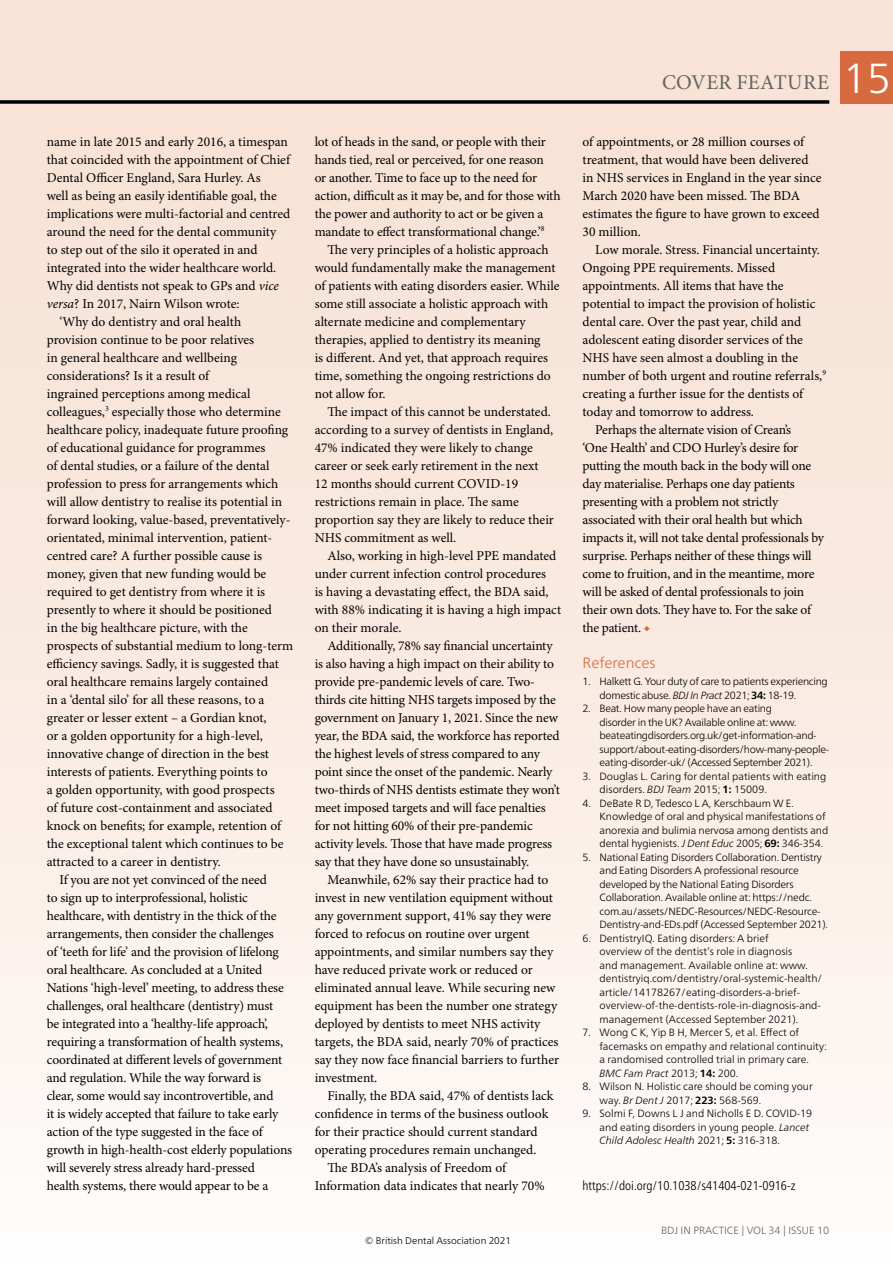
<style>
.page{position:relative;width:893px;height:1263px;background:#fff}
.page>*{position:absolute;margin:0;border:0;box-sizing:border-box;transform-origin:0 0}
.NoXML_page_numbers{font:300 42px "Frutiger Neue LT Pro";color:#fff}
.NoXML_category{font:21px "Minion Pro";letter-spacing:.015em;color:#656361}
.Bibliography_Heading{font:300 15px "Frutiger Neue LT Pro";color:#d86a3f}
.Para_body{font:13.5px/18px "Minion Pro";letter-spacing:-.005em;color:#000}
.Para_body_1st{font:13.5px/18px "Minion Pro";color:#000}
.NoXML_DOI{font:300 condensed 12.75px "Frutiger Neue LT Pro";color:#000}
.t1{font:300 10.5px/13.5px "Frutiger Neue LT Pro";letter-spacing:-.01em;color:#000}
.t2{font:300 10.5px/13.5px "Frutiger Neue LT Pro";letter-spacing:-.03em;color:#000}
.NoXML_footer{font:300 10.5px "Frutiger Neue LT Pro";color:#656361}
.NoXML_Hidden_for_Onl{font:300 9.75px "Frutiger Neue LT Pro";color:#000}
.s1{font-style:italic}
.s2{color:#d86a3f}
.s3{font-weight:700}
.s4{font-family:"Frutiger Neue LT Pro Light 2";font-weight:400}
</style>
<div class="page">
<div style="left:0;top:0;width:893px;height:1263px;background:linear-gradient(to bottom,#f7dfd0,#fdfaf8)"></div>
<hr style="left:0;top:100px;width:829px;height:3px;background:#000">
<div style="left:840px;top:51px;width:53px;height:52px;background:#d86a3f"></div>
<p class="Para_body_1st" style="left:47px;top:133px;width:245px">name in late 2015 and early 2016, a timespan that coincided with the appointment of Chief Dental Officer England, Sara Hurley. As<br>well as being an easily identifiable goal, the implications were multi-factorial and centred around the need for the dental community to step out of the silo it operated in and integrated into the wider healthcare world.<br>Why did dentists not speak to GPs and <span class="s1">vice versa</span>? In 2017, Nairn Wilson wrote:</p>
<p class="Para_body" style="left:47px;top:313px;width:248px;text-indent:13px">‘Why do dentistry and oral health provision continue to be poor relatives<br>in general healthcare and wellbeing considerations? Is it a result of<br>ingrained perceptions among medical colleagues,<sup>3</sup> especially those who determine healthcare policy, inadequate future proofing of educational guidance for programmes<br>of dental studies, or a failure of the dental profession to press for arrangements which will allow dentistry to realise its potential in forward looking, value-based, preventatively&shy;orientated, minimal intervention, patient&shy;centred care? A further possible cause is money, given that new funding would be required to get dentistry from where it is presently to where it should be positioned<br>in the big healthcare picture, with the prospects of substantial medium to long-term efficiency savings. Sadly, it is suggested that oral healthcare remains largely contained<br>in a ‘dental silo’ for all these reasons, to a greater or lesser extent – a Gordian knot,<br>or a golden opportunity for a high-level, innovative change of direction in the best interests of patients. Everything points to<br>a golden opportunity, with good prospects<br>of future cost-containment and associated knock on benefits; for example, retention of the exceptional talent which continues to be attracted to a career in dentistry.</p>
<p class="Para_body" style="left:47px;top:871px;width:247px;text-indent:13px">If you are not yet convinced of the need<br>to sign up to interprofessional, holistic healthcare, with dentistry in the thick of the arrangements, then consider the challenges<br>of ‘teeth for life’ and the provision of lifelong oral healthcare. As concluded at a United Nations ‘high-level’ meeting, to address these challenges, oral healthcare (dentistry) must<br>be integrated into a ‘healthy-life approach’, requiring a transformation of health systems, coordinated at different levels of government and regulation. While the way forward is<br>clear, some would say incontrovertible, and<br>it is widely accepted that failure to take early action of the type suggested in the face of growth in high-health-cost elderly populations will severely stress already hard-pressed<br>health systems, there would appear to be a</p>
<p class="Para_body" style="left:315px;top:133px;width:247px">lot of heads in the sand, or people with their hands tied, real or perceived, for one reason<br>or another. Time to face up to the need for action, difficult as it may be, and for those with the power and authority to act or be given a mandate to effect transformational change.’<sup>8</sup></p>
<p class="Para_body" style="left:315px;top:241px;width:246px;text-indent:13px">The very principles of a holistic approach would fundamentally make the management of patients with eating disorders easier. While some still associate a holistic approach with alternate medicine and complementary therapies, applied to dentistry its meaning<br>is different. And yet, that approach requires time, something the ongoing restrictions do not allow for.</p>
<p class="Para_body" style="left:315px;top:403px;width:241px;text-indent:13px">The impact of this cannot be understated. according to a survey of dentists in England, 47% indicated they were likely to change career or seek early retirement in the next 12 months should current COVID-19 restrictions remain in place. The same proportion say they are likely to reduce their NHS commitment as well.</p>
<p class="Para_body" style="left:315px;top:547px;width:248px;text-indent:13px">Also, working in high-level PPE mandated under current infection control procedures<br>is having a devastating effect, the BDA said, with 88% indicating it is having a high impact on their morale.</p>
<p class="Para_body" style="left:315px;top:637px;width:247px;text-indent:13px">Additionally, 78% say financial uncertainty is also having a high impact on their ability to provide pre-pandemic levels of care. Two&shy;thirds cite hitting NHS targets imposed by the government on January 1, 2021. Since the new year, the BDA said, the workforce has reported the highest levels of stress compared to any point since the onset of the pandemic. Nearly two-thirds of NHS dentists estimate they won’t meet imposed targets and will face penalties for not hitting 60% of their pre-pandemic activity levels. Those that have made progress say that they have done so unsustainably.</p>
<p class="Para_body" style="left:315px;top:871px;width:246px;text-indent:13px">Meanwhile, 62% say their practice had to invest in new ventilation equipment without any government support, 41% say they were forced to refocus on routine over urgent appointments, and similar numbers say they have reduced private work or reduced or eliminated annual leave. While securing new equipment has been the number one strategy deployed by dentists to meet NHS activity targets, the BDA said, nearly 70% of practices say they now face financial barriers to further investment.</p>
<p class="Para_body" style="left:315px;top:1087px;width:240px;text-indent:13px">Finally, the BDA said, 47% of dentists lack confidence in terms of the business outlook for their practice should current standard operating procedures remain unchanged.</p>
<p class="Para_body" style="left:315px;top:1159px;width:231px;text-indent:13px">The BDA’s analysis of Freedom of<br>Information data indicates that nearly 70%</p>
<p class="NoXML_Hidden_for_Onl" style="left:365px;top:1234px;width:148px">© British Dental Association 2021</p>
<p class="NoXML_category" style="left:662px;top:70px;width:168px">COVER FEATURE</p>
<p class="NoXML_page_numbers" style="left:843px;top:54px;width:50px">15</p>
<p class="Para_body" style="left:583px;top:133px;width:240px">of appointments, or 28 million courses of treatment, that would have been delivered in NHS services in England in the year since March 2020 have been missed. The BDA estimates the figure to have grown to exceed 30 million.</p>
<p class="Para_body" style="left:583px;top:241px;width:245px;text-indent:13px">Low morale. Stress. Financial uncertainty.<br>Ongoing PPE requirements. Missed appointments. All items that have the potential to impact the provision of holistic dental care. Over the past year, child and adolescent eating disorder services of the NHS have seen almost a doubling in the number of both urgent and routine referrals,<sup>9 </sup>creating a further issue for the dentists of today and tomorrow to address.</p>
<p class="Para_body" style="left:583px;top:421px;width:243px;text-indent:13px">Perhaps the alternate vision of Crean’s<br>‘One Health’ and CDO Hurley’s desire for putting the mouth back in the body will one day materialise. Perhaps one day patients presenting with a problem not strictly associated with their oral health but which impacts it, will not take dental professionals by surprise. Perhaps neither of these things will come to fruition, and in the meantime, more will be asked of dental professionals to join their own dots. They have to. For the sake of the patient. <span class="s2">◆</span></p>
<p class="Bibliography_Heading" style="left:583px;top:654px;width:74px">References</p>
<p class="t2" style="left:600px;top:675px;width:230px;text-indent:-17px">1. Halkett G. Your duty of care to patients experiencing domestic abuse. <span class="s1">BDJ In Pract</span> 2021; <span class="s3">34:</span> 18-19.</p>
<p class="t2" style="left:600px;top:702px;width:231px;text-indent:-17px">2. Beat. How many people have an eating<br>disorder in the UK? Available online at: www. beateatingdisorders.org.uk/get-information-and&shy;support/about-eating-disorders/how-many-people&shy;eating-disorder-uk/ (Accessed September 2021).</p>
<p class="t1" style="left:600px;top:769px;width:228px;text-indent:-17px">3. Douglas L. Caring for dental patients with eating disorders. <span class="s1">BDJ Team</span> 2015; <span class="s3">1:</span> 15009.</p>
<p class="t1" style="left:600px;top:796px;width:230px;text-indent:-17px">4. DeBate R D, Tedesco L A, Kerschbaum W E.<br>Knowledge of oral and physical manifestations of anorexia and bulimia nervosa among dentists and <span class="s4">dental hygienists.</span> <span class="s1">J Dent Educ</span> <span class="s4">2005;</span> <span class="s3">69:</span> 346-354.</p>
<p class="t1" style="left:600px;top:850px;width:230px;text-indent:-17px">5. National Eating Disorders Collaboration. Dentistry and Eating Disorders A professional resource developed by the National Eating Disorders Collaboration. Available online at: https://nedc. com.au/assets/NEDC-Resources/NEDC-Resource-Dentistry-and-EDs.pdf (Accessed September 2021).</p>
<p class="t1" style="left:600px;top:931px;width:224px;text-indent:-17px">6. DentistryIQ. Eating disorders: A brief<br>overview of the dentist’s role in diagnosis<br>and management. Available online at: www. dentistryiq.com/dentistry/oral-systemic-health/ article/14178267/eating-disorders-a-brief&shy;overview-of-the-dentists-role-in-diagnosis-and&shy;management (Accessed September 2021).</p>
<p class="t1" style="left:600px;top:1026px;width:229px;text-indent:-17px">7. <span class="s4">Wong C K, Yip B H, Mercer S, et al. Effect of </span>facemasks on empathy and relational continuity: a randomised controlled trial in primary care.<br><span class="s1">BMC Fam Pract</span> 2013; <span class="s3">14:</span> 200.</p>
<p class="t1" style="left:600px;top:1080px;width:215px;text-indent:-17px">8. Wilson N. Holistic care should be coming your way. <span class="s1">Br Dent J</span> 2017; <span class="s3">223:</span> 568-569.</p>
<p class="t1" style="left:600px;top:1107px;width:214px;text-indent:-17px">9. Solmi F, Downs L J and Nicholls E D. COVID-19 and eating disorders in young people. <span class="s1">Lancet<br>Child Adolesc Health</span> 2021; <span class="s3">5:</span> 316-318.</p>
<p class="NoXML_DOI" style="left:583px;top:1178px;width:215px">https://doi.org/10.1038/s41404-021-0916-z</p>
<p class="NoXML_footer" style="left:661px;top:1224px;width:169px">BDJ IN PRACTICE | VOL 34 | ISSUE 10</p>
</div>
